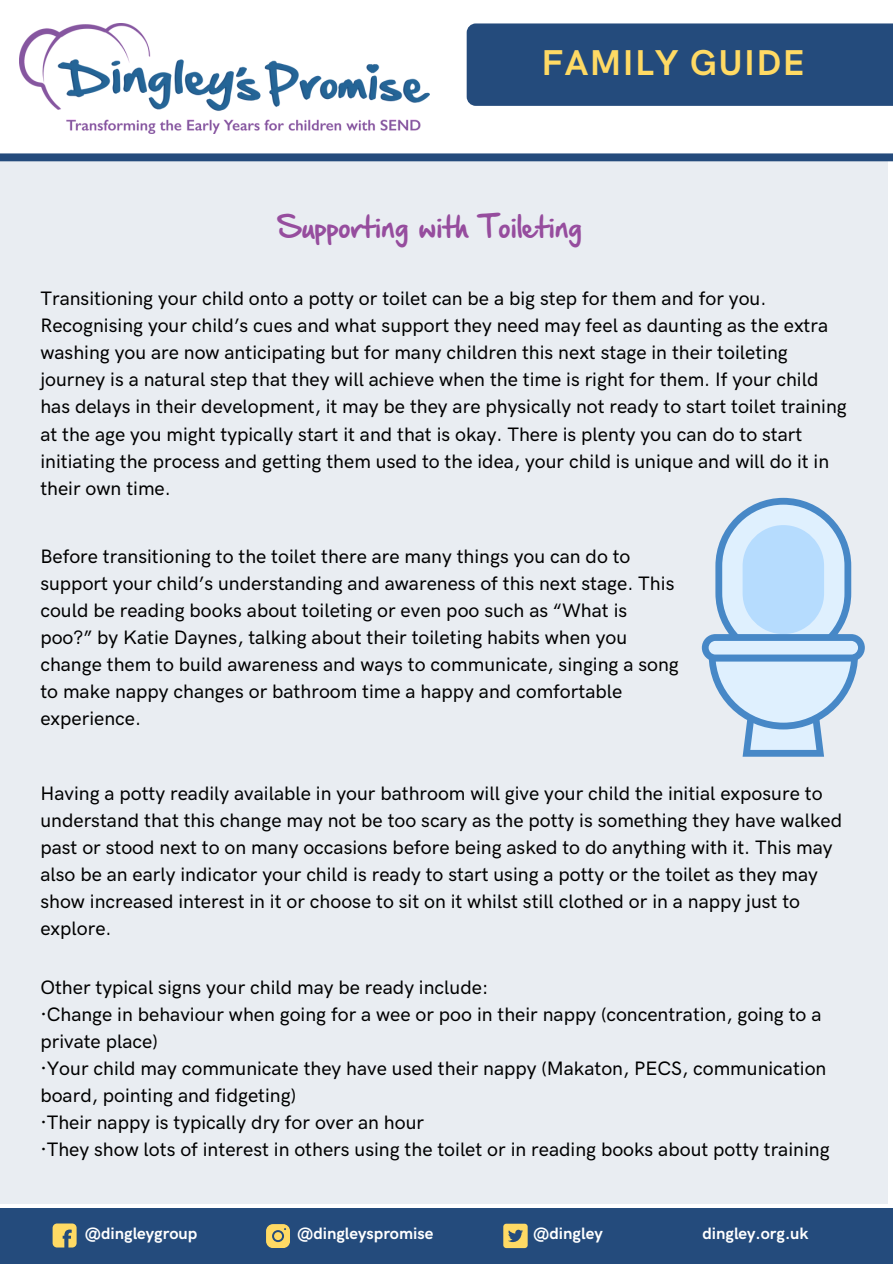
<style>
.page{position:relative;width:893px;height:1264px;background:#fff}
.page>*{position:absolute;margin:0;border:0;box-sizing:border-box;transform-origin:0 0}
.t1{font:36px "Hand Of Sean Pro";color:#964d9e}
.t2{font:700 36px "HK Grotesk Pro";letter-spacing:.04em;color:#ffda64}
.t3{font:500 19.5px/27px "HK Grotesk Pro";color:#000}
.t4{font:700 16.5px "HK Grotesk Pro";color:#fff}
</style>
<div class="page">
<div style="left:0;top:157px;width:887px;height:1047px;background:#e9edf2"></div>
<div style="left:0;top:1208px;width:892px;height:55px;background:#244b7c"></div>
<svg style="left:53px;top:1223px;width:23px;height:24px"></svg>
<svg style="left:266px;top:1224px;width:24px;height:23px"></svg>
<svg style="left:503px;top:1223px;width:24px;height:24px"></svg>
<div style="left:466px;top:23px;width:426px;height:83px;background:#244b7c"></div>
<img style="left:19px;top:23px;width:410px;height:111px">
<div style="left:0;top:153px;width:892px;height:8px;background:#244b7c"></div>
<svg style="left:701px;top:498px;width:163px;height:258px"></svg>
<h3 class="t2" style="left:541px;top:42px;width:264px">FAMILY GUIDE</h3>
<p class="t1" style="left:276px;top:202px;width:307px">Supporting with Toileting</p>
<h1 class="t3" style="left:40px;top:286px;width:807px">Transitioning your child onto a potty or toilet can be a big step for them and for you.<br>Recognising your child’s cues and what support they need may feel as daunting as the extra washing you are now anticipating but for many children this next stage in their toileting journey is a natural step that they will achieve when the time is right for them. If your child has delays in their development, it may be they are physically not ready to start toilet training at the age you might typically start it and that is okay. There is plenty you can do to start initiating the process and getting them used to the idea, your child is unique and will do it in their own time.</h1>
<h3 class="t3" style="left:40px;top:544px;width:640px">Before transitioning to the toilet there are many things you can do to support your child’s understanding and awareness of this next stage. This could be reading books about toileting or even poo such as “What is poo?” by Katie Daynes, talking about their toileting habits when you change them to build awareness and ways to communicate, singing a song to make nappy changes or bathroom time a happy and comfortable experience.</h3>
<h3 class="t3" style="left:40px;top:780px;width:803px">Having a potty readily available in your bathroom will give your child the initial exposure to understand that this change may not be too scary as the potty is something they have walked past or stood next to on many occasions before being asked to do anything with it. This may also be an early indicator your child is ready to start using a potty or the toilet as they may show increased interest in it or choose to sit on it whilst still clothed or in a nappy just to explore.</h3>
<h3 class="t3" style="left:40px;top:974px;width:790px">Other typical signs your child may be ready include:<br>·Change in behaviour when going for a wee or poo in their nappy (concentration, going to a private place)<br>·Your child may communicate they have used their nappy (Makaton, PECS, communication board, pointing and fidgeting)<br>·Their nappy is typically dry for over an hour<br>·They show lots of interest in others using the toilet or in reading books about potty training</h3>
<h2 class="t4" style="left:85px;top:1224px;width:114px">@dingleygroup</h2>
<h2 class="t4" style="left:297px;top:1224px;width:138px">@dingleyspromise</h2>
<h2 class="t4" style="left:533px;top:1224px;width:71px">@dingley</h2>
<h2 class="t4" style="left:702px;top:1224px;width:108px">dingley.org.uk</h2>
</div>
